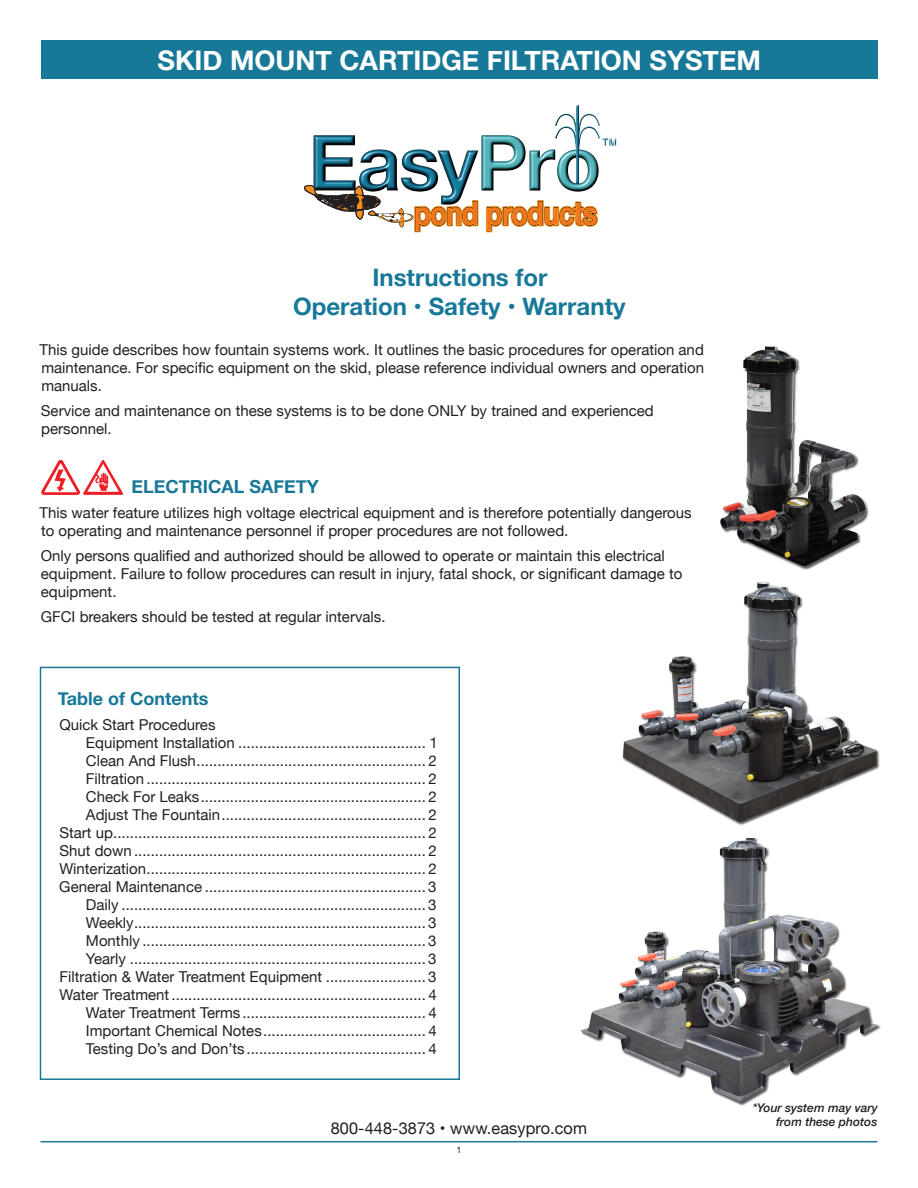
<style>
.page{position:relative;width:918px;height:1188px;background:#fff}
.page>*{position:absolute;margin:0;border:0;box-sizing:border-box;transform-origin:0 0}
.t1{font:700 27px "Helvetica Neue";color:#fff}
.t2{font:700 24px "Helvetica Neue";color:#187898}
.Subhead_1{font:700 18px "Helvetica Neue";color:#187898}
.t3{font:16.5px "Helvetica Neue";color:#231f20}
.Body_text{font:15px/18px "Helvetica Neue";color:#231f20}
.TOC_indent{font:15px "Helvetica Neue";color:#231f20}
.Body_text-2{font:italic 500 12px/14.4px "Helvetica Neue";color:#231f20;text-align:right}
.t4{font:9px "Helvetica Neue";color:#231f20}
</style>
<div class="page">
<hr style="left:40px;top:1141px;width:838px;height:1px;background:#187898">
<img style="left:314px;top:135px;width:72px;height:50px">
<img style="left:481px;top:135px;width:114px;height:57px">
<img style="left:555px;top:114px;width:45px;height:12px">
<img style="left:555px;top:126px;width:45px;height:57px">
<img style="left:576px;top:105px;width:3px;height:78px">
<svg style="left:486px;top:200px;width:112px;height:32px"></svg>
<svg style="left:304px;top:185px;width:174px;height:47px"></svg>
<img style="left:602px;top:138px;width:14px;height:8px">
<div style="left:41px;top:40px;width:836px;height:39px;background:#187898"></div>
<svg style="left:41px;top:460px;width:82px;height:35px"></svg>
<div style="left:622px;top:581px;width:258px;height:244px;background:#231f20;opacity:.75"></div>
<img style="left:682px;top:582px;width:79px;height:128px">
<div style="left:720px;top:345px;width:149px;height:225px;background:#231f20;opacity:.75"></div>
<img style="left:720px;top:346px;width:45px;height:184px">
<div style="left:581px;top:838px;width:300px;height:268px;background:#231f20;opacity:.75"></div>
<img style="left:637px;top:838px;width:112px;height:122px">
<div style="left:40px;top:667px;width:420px;height:413px;border:2px solid #187898"></div>
<p class="t1" style="left:158px;top:39px;width:605px">SKID MOUNT CARTIDGE FILTRATION SYSTEM</p>
<p class="t2" style="left:372px;top:259px;width:177px">Instructions for</p>
<p class="t2" style="left:293px;top:288px;width:334px">Operation • Safety • Warranty</p>
<p class="Body_text" style="left:40px;top:341px;width:666px;text-align:justify">This guide describes how fountain systems work. It outlines the basic procedures for operation and maintenance. For specific equipment on the skid, please reference individual owners and operation manuals.</p>
<p class="Body_text" style="left:41px;top:402px;width:614px">Service and maintenance on these systems is to be done ONLY by trained and experienced personnel.</p>
<p class="Subhead_1" style="left:131px;top:473px;width:189px">ELECTRICAL SAFETY</p>
<p class="Body_text" style="left:40px;top:505px;width:654px">This water feature utilizes high voltage electrical equipment and is therefore potentially dangerous to operating and maintenance personnel if proper procedures are not followed.</p>
<p class="Body_text" style="left:41px;top:548px;width:643px">Only persons qualified and authorized should be allowed to operate or maintain this electrical equipment. Failure to follow procedures can result in injury, fatal shock, or significant damage to equipment.</p>
<p class="Body_text" style="left:41px;top:608px;width:346px">GFCI breakers should be tested at regular intervals.</p>
<p class="Subhead_1" style="left:58px;top:685px;width:152px">Table of Contents</p>
<p class="Body_text" style="left:59px;top:716px;width:158px">Quick Start Procedures</p>
<p class="TOC_indent" style="left:86px;top:732px;width:353px">Equipment Installation ............................................. 1</p>
<p class="TOC_indent" style="left:86px;top:750px;width:352px">Clean And Flush....................................................... 2</p>
<p class="TOC_indent" style="left:86px;top:768px;width:352px">Filtration ................................................................... 2</p>
<p class="TOC_indent" style="left:86px;top:786px;width:352px">Check For Leaks...................................................... 2</p>
<p class="TOC_indent" style="left:86px;top:804px;width:352px">Adjust The Fountain................................................. 2</p>
<p class="Body_text" style="left:59px;top:824px;width:379px">Start up........................................................................... 2</p>
<p class="Body_text" style="left:59px;top:842px;width:379px">Shut down ...................................................................... 2</p>
<p class="Body_text" style="left:59px;top:860px;width:379px">Winterization................................................................... 2</p>
<p class="Body_text" style="left:59px;top:878px;width:379px">General Maintenance ..................................................... 3</p>
<p class="TOC_indent" style="left:86px;top:894px;width:352px">Daily ......................................................................... 3</p>
<p class="TOC_indent" style="left:86px;top:912px;width:352px">Weekly...................................................................... 3</p>
<p class="TOC_indent" style="left:86px;top:930px;width:352px">Monthly .................................................................... 3</p>
<p class="TOC_indent" style="left:86px;top:948px;width:352px">Yearly ....................................................................... 3</p>
<p class="Body_text" style="left:60px;top:968px;width:378px">Filtration &amp; Water Treatment Equipment ........................ 3</p>
<p class="Body_text" style="left:59px;top:986px;width:379px">Water Treatment............................................................. 4</p>
<p class="TOC_indent" style="left:86px;top:1002px;width:352px">Water Treatment Terms ............................................ 4</p>
<p class="TOC_indent" style="left:86px;top:1020px;width:352px">Important Chemical Notes....................................... 4</p>
<p class="TOC_indent" style="left:86px;top:1038px;width:352px">Testing Do’s and Don’ts ........................................... 4</p>
<p class="t3" style="left:331px;top:1116px;width:258px">800-448-3873 • www.easypro.com</p>
<p class="t4" style="left:456px;top:1144px;width:7px">1</p>
<p class="Body_text-2" style="left:752px;top:1100px;width:127px">*Your system may vary from these photos</p>
</div>
